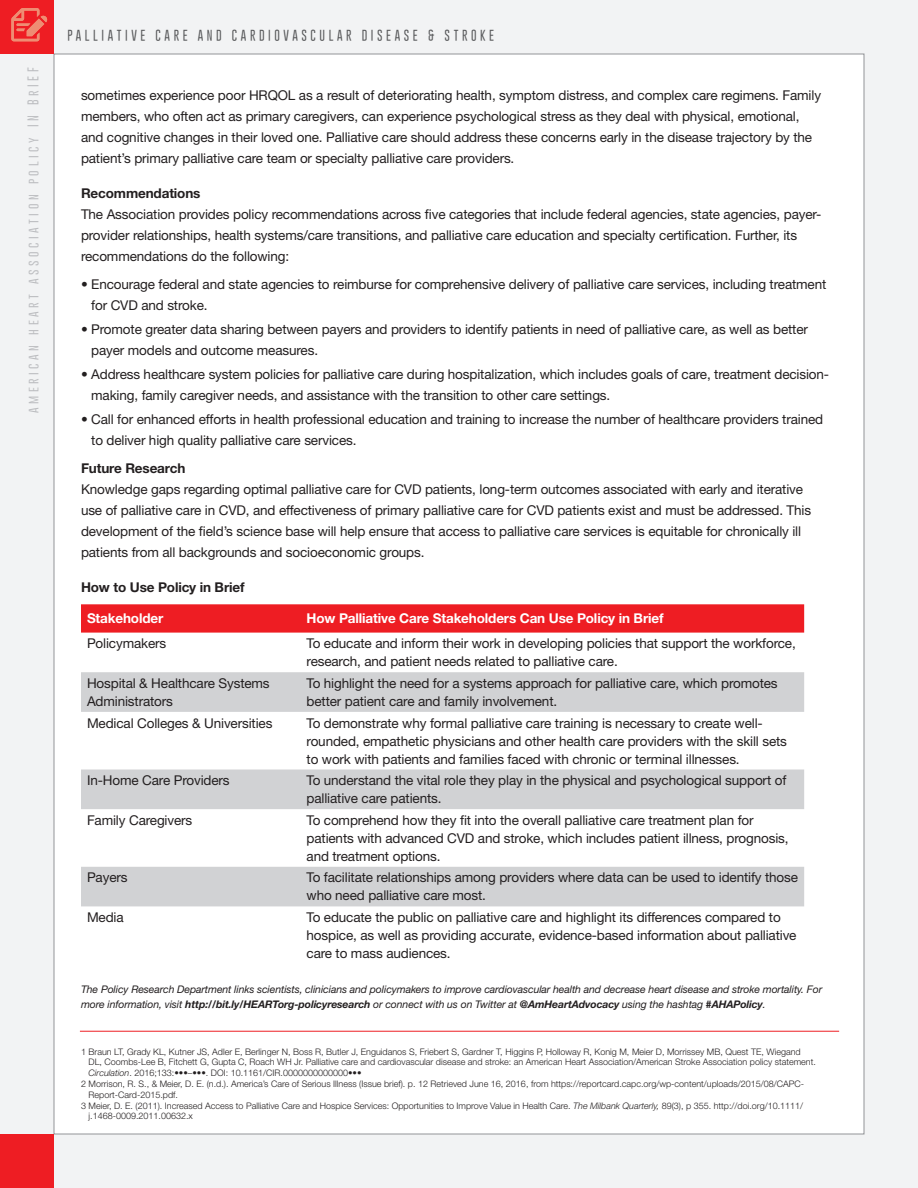
<style>
.page{position:relative;width:918px;height:1188px;background:#f2f3f4}
.page>*{position:absolute;margin:0;border:0;box-sizing:border-box;transform-origin:0 0}
.Body_Copy{font:13.5px/21px "Helvetica Neue LT Std";letter-spacing:-.01em;color:#231f20}
.Body_Copy-2{font:700 13.5px "Helvetica Neue LT Std";letter-spacing:-.01em;color:#fff}
.Body_Copy-3{font:700 13.5px "Helvetica Neue LT Std";letter-spacing:-.01em;color:#231f20}
.t1{font:300 12px "Gobold";letter-spacing:.3em;color:#57585a}
.t2{font:300 12px "Gobold";letter-spacing:.3em;color:#bcbdc0}
.Body_Copy-4{font:italic 10.5px/15px "Helvetica Neue LT Std";letter-spacing:-.01em;color:#231f20}
.t3{font:300 9px/10.8px "Helvetica Neue LT Std";color:#231f20}
.s1{font-weight:700}
.s2{font-style:italic}
</style>
<div class="page">
<div style="left:54px;top:54px;width:810px;height:1080px;background:#fff;border:1px solid #939598"></div>
<div style="left:0;top:0;width:54px;height:54px;background:#ee1d23"></div>
<svg style="left:11px;top:8px;width:37px;height:33px"></svg>
<div style="left:0;top:1134px;width:54px;height:54px;background:#ee1d23"></div>
<div style="left:81px;top:604px;width:723px;height:29px;background:#ee1d23"></div>
<svg style="left:81px;top:672px;width:723px;height:234px;fill:#d6d7d9"></svg>
<hr style="left:80px;top:1031px;width:759px;height:1px;background:#ee1d23">
<p class="t2" style="left:26px;top:413px;width:347px;rotate:-90deg">american heart association policy IN BrIEF</p>
<p class="t1" style="left:68px;top:27px;width:428px">PALLIATIVE CARE AND CARDIOVASCULAR DISEASE &amp; STROKE</p>
<p class="Body_Copy" style="left:81px;top:85px;width:742px">sometimes experience poor HRQOL as a result of deteriorating health, symptom distress, and complex care regimens. Family members, who often act as primary caregivers, can experience psychological stress as they deal with physical, emotional, and cognitive changes in their loved one. Palliative care should address these concerns early in the disease trajectory by the patient’s primary palliative care team or specialty palliative care providers.</p>
<p class="Body_Copy" style="left:81px;top:182px;width:742px"><span class="s1">Recommendations<br></span>The Association provides policy recommendations across five categories that include federal agencies, state agencies, payer&shy;provider relationships, health systems/care transitions, and palliative care education and specialty certification. Further, its recommendations do the following:</p>
<p class="Body_Copy" style="left:91px;top:273px;width:737px;text-indent:-10px">• Encourage federal and state agencies to reimburse for comprehensive delivery of palliative care services, including treatment for CVD and stroke.</p>
<p class="Body_Copy" style="left:91px;top:318px;width:718px;text-indent:-10px">• Promote greater data sharing between payers and providers to identify patients in need of palliative care, as well as better payer models and outcome measures.</p>
<p class="Body_Copy" style="left:91px;top:364px;width:739px;text-indent:-10px">• Address healthcare system policies for palliative care during hospitalization, which includes goals of care, treatment decision&shy;making, family caregiver needs, and assistance with the transition to other care settings.</p>
<p class="Body_Copy" style="left:91px;top:409px;width:734px;text-indent:-10px">• Call for enhanced efforts in health professional education and training to increase the number of healthcare providers trained to deliver high quality palliative care services.</p>
<p class="Body_Copy" style="left:81px;top:458px;width:732px"><span class="s1">Future Research<br></span>Knowledge gaps regarding optimal palliative care for CVD patients, long-term outcomes associated with early and iterative use of palliative care in CVD, and effectiveness of primary palliative care for CVD patients exist and must be addressed. This development of the field’s science base will help ensure that access to palliative care services is equitable for chronically ill patients from all backgrounds and socioeconomic groups.</p>
<p class="Body_Copy-3" style="left:81px;top:578px;width:165px">How to Use Policy in Brief</p>
<p class="Body_Copy-2" style="left:87px;top:610px;width:78px">Stakeholder</p>
<p class="Body_Copy-2" style="left:307px;top:610px;width:359px">How Palliative Care Stakeholders Can Use Policy in Brief</p>
<p class="Body_Copy" style="left:87px;top:633px;width:81px">Policymakers</p>
<p class="Body_Copy" style="left:307px;top:634px;width:491px;line-height:18px">To educate and inform their work in developing policies that support the workforce, research, and patient needs related to palliative care.</p>
<p class="Body_Copy" style="left:87px;top:674px;width:184px;line-height:18px">Hospital &amp; Healthcare Systems<br>Administrators</p>
<p class="Body_Copy" style="left:307px;top:674px;width:473px;line-height:18px">To highlight the need for a systems approach for palliative care, which promotes better patient care and family involvement.</p>
<p class="Body_Copy" style="left:87px;top:712px;width:187px">Medical Colleges &amp; Universities</p>
<p class="Body_Copy" style="left:307px;top:714px;width:482px;line-height:18px">To demonstrate why formal palliative care training is necessary to create well&shy;rounded, empathetic physicians and other health care providers with the skill sets to work with patients and families faced with chronic or terminal illnesses.</p>
<p class="Body_Copy" style="left:87px;top:770px;width:144px">In-Home Care Providers</p>
<p class="Body_Copy" style="left:307px;top:771px;width:481px;line-height:18px">To understand the vital role they play in the physical and psychological support of palliative care patients.</p>
<p class="Body_Copy" style="left:87px;top:809px;width:107px">Family Caregivers</p>
<p class="Body_Copy" style="left:307px;top:811px;width:484px;line-height:18px">To comprehend how they fit into the overall palliative care treatment plan for patients with advanced CVD and stroke, which includes patient illness, prognosis, and treatment options.</p>
<p class="Body_Copy" style="left:87px;top:867px;width:42px">Payers</p>
<p class="Body_Copy" style="left:307px;top:868px;width:493px;line-height:18px">To facilitate relationships among providers where data can be used to identify those who need palliative care most.</p>
<p class="Body_Copy" style="left:87px;top:907px;width:38px">Media</p>
<p class="Body_Copy" style="left:307px;top:908px;width:491px;line-height:18px">To educate the public on palliative care and highlight its differences compared to hospice, as well as providing accurate, evidence-based information about palliative care to mass audiences.</p>
<p class="Body_Copy-4" style="left:81px;top:982px;width:743px">The Policy Research Department links scientists, clinicians and policymakers to improve cardiovascular health and decrease heart disease and stroke mortality. For more information, visit <span class="s1">http://bit.ly/HEARTorg-policyresearch</span> or connect with us on Twitter at <span class="s1">@AmHeartAdvocacy</span> using the hashtag <span class="s1">#AHAPolicy</span>.</p>
<p class="t3" style="left:89px;top:1046px;width:729px;text-indent:-8px">1 Braun LT, Grady KL, Kutner JS, Adler E, Berlinger N, Boss R, Butler J, Enguidanos S, Friebert S, Gardner T, Higgins P, Holloway R, Konig M, Meier D, Morrissey MB, Quest TE, Wiegand<br>DL, Coombs-Lee B, Fitchett G, Gupta C, Roach WH Jr. Palliative care and cardiovascular disease and stroke: an American Heart Association/American Stroke Association policy statement.<br><span class="s2">Circulation</span>. 2016;133:•••–•••. DOI: 10.1161/CIR.0000000000000•••</p>
<p class="t3" style="left:89px;top:1078px;width:717px;text-indent:-8px">2 Morrison, R. S., &amp; Meier, D. E. (n.d.). America’s Care of Serious Illness (Issue brief). p. 12 Retrieved June 16, 2016, from https://reportcard.capc.org/wp-content/uploads/2015/08/CAPC-<br>Report-Card-2015.pdf.</p>
<p class="t3" style="left:89px;top:1100px;width:716px;text-indent:-8px">3 Meier, D. E. (2011). Increased Access to Palliative Care and Hospice Services: Opportunities to Improve Value in Health Care. <span class="s2">The Milbank Quarterly,</span> 89(3), p 355. http://doi.org/10.1111/ j.1468-0009.2011.00632.x</p>
</div>
